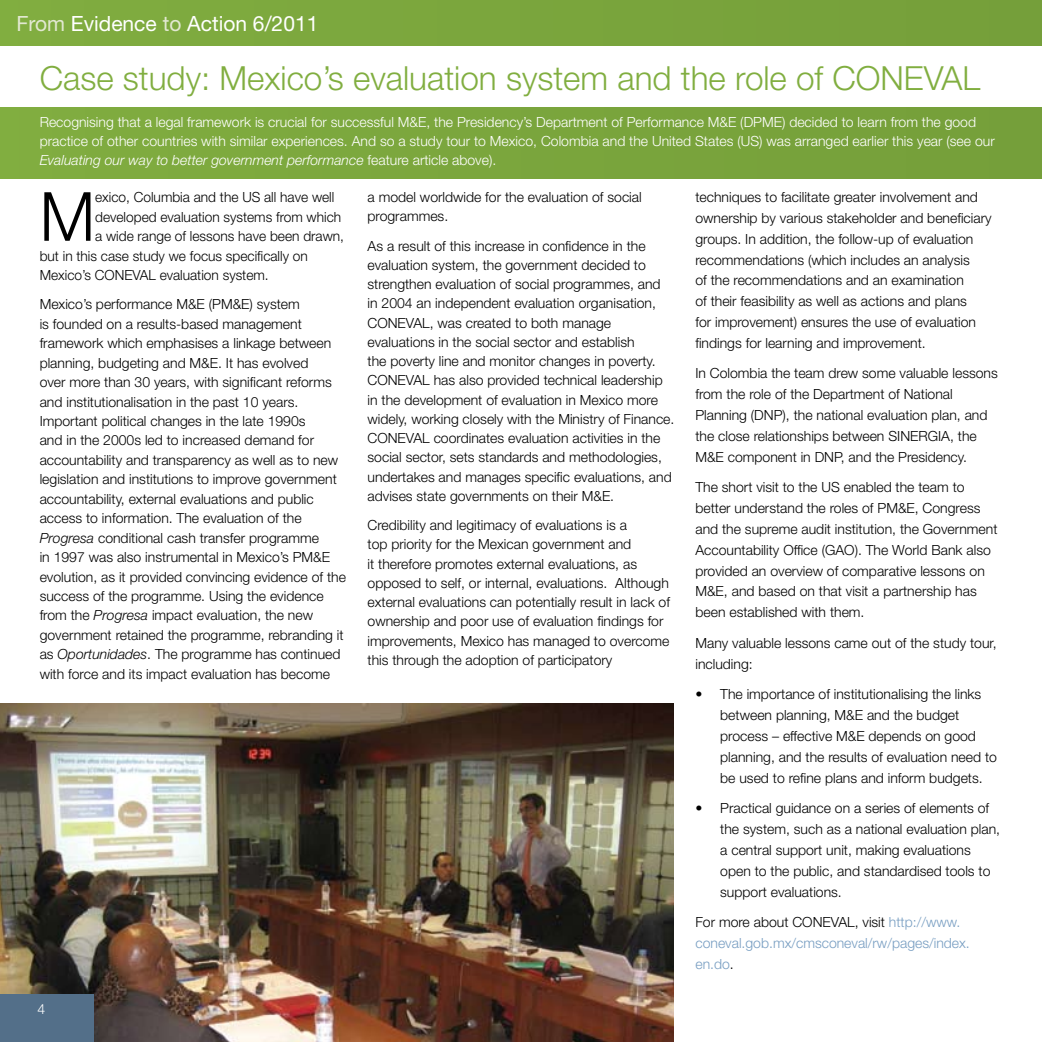
<style>
.page{position:relative;width:1042px;height:1042px;background:#fff}
.page>*{position:absolute;margin:0;border:0;box-sizing:border-box;transform-origin:0 0}
.t1{font:300 67.9px "Helvetica Neue LT Std";color:#000}
.t2{font:300 33.25px "Helvetica Neue LT Std";color:#81ae40}
.t3{font:21px "Helvetica Neue LT Std";color:#fff}
.t4{font:300 14px/20.8px "Helvetica Neue LT Std";color:#000}
.t5{font:300 14px/19.2px "Helvetica Neue LT Std";color:#fff}
.t6{font:300 14px/20.8px "Helvetica Neue LT Std";color:#789ec2}
.s1{color:#e2e8d1}
.s2{font-style:italic}
.s3{color:#000}
</style>
<div class="page">
<div style="left:0;top:0;width:1042px;height:45px;background:#7aa53d"></div>
<img style="left:0;top:703px;width:673px;height:339px">
<div style="left:0;top:107px;width:1042px;height:72px;background:#7aa53d"></div>
<div style="left:0;top:995px;width:94px;height:47px;background:#536f89"></div>
<h3 class="t3" style="left:16px;top:11px;width:303px"><span class="s1">From</span> Evidence <span class="s1">to</span> Action 6/2011</h3>
<h2 class="t2" style="left:40px;top:57px;width:942px">Case study: Mexico’s evaluation system and the role of CONEVAL</h2>
<p class="t5" style="left:40px;top:112px;width:956px">Recognising that a legal framework is crucial for successful M&amp;E, the Presidency’s Department of Performance M&amp;E (DPME) decided to learn from the good practice of other countries with similar experiences. And so a study tour to Mexico, Colombia and the United States (US) was arranged earlier this year (see our<br><span class="s2">Evaluating our way to better government performance</span> feature article above).</p>
<h1 class="t1" style="left:40px;top:175px;width:57px">M</h1>
<p class="t4" style="left:95px;top:187px;width:241px">exico, Columbia and the US all have well</p>
<p class="t4" style="left:95px;top:206px;width:247px">developed evaluation systems from which</p>
<p class="t4" style="left:95px;top:225px;width:250px">a wide range of lessons have been drawn,</p>
<p class="t4" style="left:40px;top:245px;width:270px">but in this case study we focus specifically on</p>
<p class="t4" style="left:40px;top:264px;width:230px">Mexico’s CONEVAL evaluation system.</p>
<p class="t4" style="left:40px;top:294px;width:308px;line-height:19.4px">Mexico’s performance M&amp;E (PM&amp;E) system<br>is founded on a results-based management framework which emphasises a linkage between planning, budgeting and M&amp;E. It has evolved<br>over more than 30 years, with significant reforms and institutionalisation in the past 10 years.<br>Important political changes in the late 1990s<br>and in the 2000s led to increased demand for accountability and transparency as well as to new legislation and institutions to improve government accountability, external evaluations and public access to information. The evaluation of the <span class="s2">Progresa</span> conditional cash transfer programme<br>in 1997 was also instrumental in Mexico’s PM&amp;E evolution, as it provided convincing evidence of the success of the programme. Using the evidence from the <span class="s2">Progresa</span> impact evaluation, the new government retained the programme, rebranding it as <span class="s2">Oportunidades</span>. The programme has continued with force and its impact evaluation has become</p>
<p class="t4" style="left:367px;top:187px;width:276px;line-height:19.2px">a model worldwide for the evaluation of social programmes.</p>
<p class="t4" style="left:367px;top:236px;width:308px;line-height:19.2px">As a result of this increase in confidence in the evaluation system, the government decided to strengthen evaluation of social programmes, and<br>in 2004 an independent evaluation organisation, CONEVAL, was created to both manage evaluations in the social sector and establish<br>the poverty line and monitor changes in poverty.<br>CONEVAL has also provided technical leadership in the development of evaluation in Mexico more widely, working closely with the Ministry of Finance.<br>CONEVAL coordinates evaluation activities in the social sector, sets standards and methodologies, undertakes and manages specific evaluations, and advises state governments on their M&amp;E.</p>
<p class="t4" style="left:367px;top:515px;width:304px;line-height:19.2px">Credibility and legitimacy of evaluations is a<br>top priority for the Mexican government and<br>it therefore promotes external evaluations, as opposed to self, or internal, evaluations. Although external evaluations can potentially result in lack of ownership and poor use of evaluation findings for improvements, Mexico has managed to overcome this through the adoption of participatory</p>
<p class="t5" style="left:38px;top:998px;width:9px">4</p>
<p class="t4" style="left:695px;top:186px;width:298px">techniques to facilitate greater involvement and ownership by various stakeholder and beneficiary groups. In addition, the follow-up of evaluation recommendations (which includes an analysis<br>of the recommendations and an examination<br>of their feasibility as well as actions and plans<br>for improvement) ensures the use of evaluation findings for learning and improvement.</p>
<p class="t4" style="left:695px;top:363px;width:304px">In Colombia the team drew some valuable lessons from the role of the Department of National Planning (DNP), the national evaluation plan, and the close relationships between SINERGIA, the M&amp;E component in DNP, and the Presidency.</p>
<p class="t4" style="left:695px;top:477px;width:304px">The short visit to the US enabled the team to better understand the roles of PM&amp;E, Congress and the supreme audit institution, the Government Accountability Office (GAO). The World Bank also provided an overview of comparative lessons on M&amp;E, and based on that visit a partnership has been established with them.</p>
<p class="t4" style="left:695px;top:632px;width:303px">Many valuable lessons came out of the study tour, including:</p>
<p class="t4" style="left:720px;top:684px;width:278px;text-indent:-25px">• The importance of institutionalising the links between planning, M&amp;E and the budget process – effective M&amp;E depends on good planning, and the results of evaluation need to be used to refine plans and inform budgets.</p>
<p class="t4" style="left:720px;top:797px;width:281px;text-indent:-25px">• Practical guidance on a series of elements of the system, such as a national evaluation plan, a central support unit, making evaluations open to the public, and standardised tools to support evaluations.</p>
<p class="t6" style="left:695px;top:911px;width:276px"><span class="s3">For more about CONEVAL, visit</span> http://www. coneval.gob.mx/cmsconeval/rw/pages/index. en.do<span class="s3">.</span></p>
</div>
